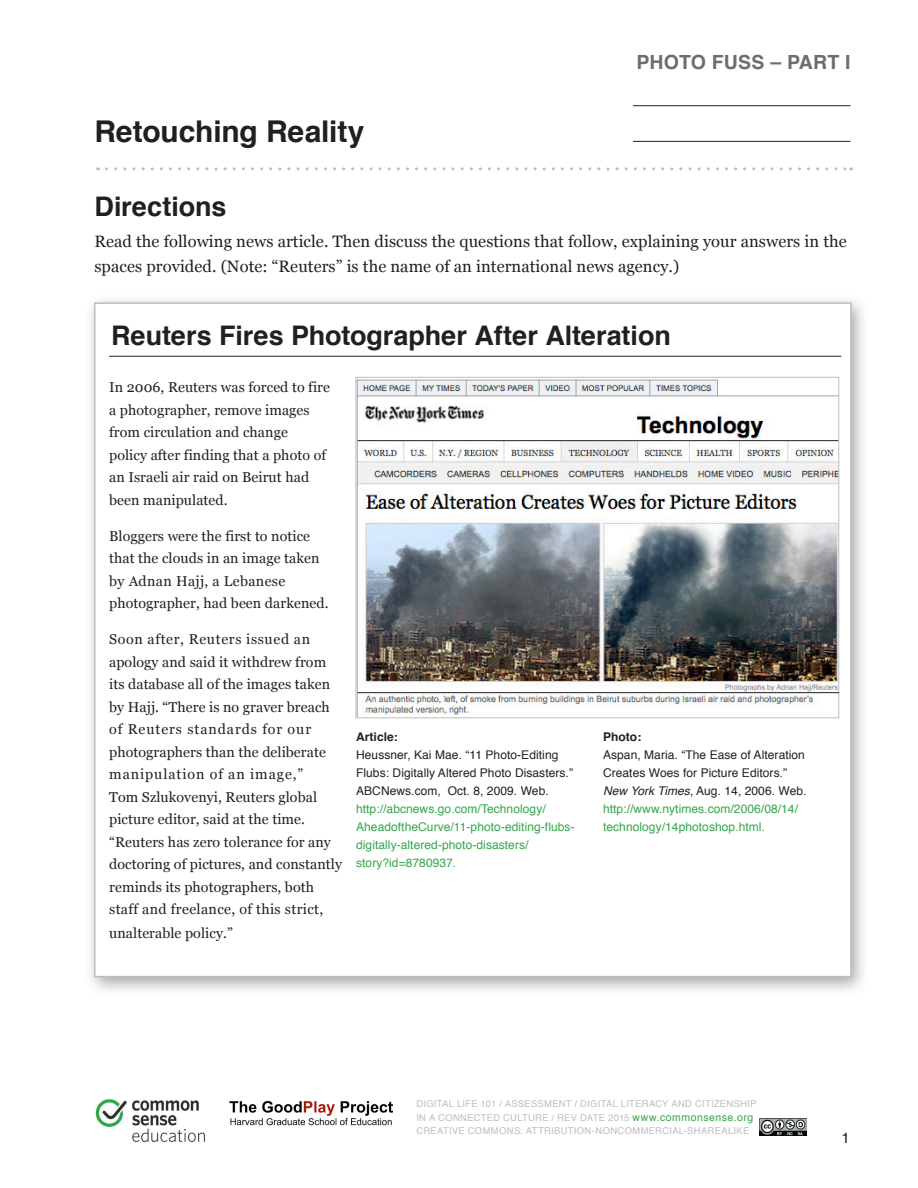
<style>
.page{position:relative;width:918px;height:1188px;background:#fff}
.page>*{position:absolute;margin:0;border:0;box-sizing:border-box;transform-origin:0 0}
.t1{font:700 30px "Helvetica";letter-spacing:-.005em;color:#231f20}
.Header_-_Mid_High_Sc{font:700 27px "Helvetica";letter-spacing:-.005em;color:#231f20}
.t2{font:700 19.5px "Helvetica";letter-spacing:.005em;color:#6c6d70}
.Text_-_Mid___Highsch{font:16.5px/25.5px "Georgia";letter-spacing:.005em;color:#231f20}
.t3{font:15px "Helvetica";color:#231f20}
.Text{font:14.25px/22.5px "Georgia";letter-spacing:.005em;color:#231f20}
.Text-2{font:12px/18px "Helvetica";letter-spacing:.005em;color:#33a749}
.Text-3{font:12px/18px "Helvetica";letter-spacing:.005em;color:#231f20}
.t4{font:9.3px/13.5px "Helvetica";letter-spacing:.035em;color:#bcbdc0}
.s1{font-weight:700;color:#231f20}
.s2{color:#231f20}
.s3{font-weight:700}
.s4{font-style:italic}
.s5{color:#33a749}
.s6{font-size:10.5px;color:#33a749}
</style>
<div class="page">
<hr style="left:633px;top:105px;width:217px;height:1px;background:#231f20">
<hr style="left:633px;top:141px;width:217px;height:1px;background:#231f20">
<svg style="left:107px;top:167px;width:745px;height:3px"></svg>
<img style="left:230px;top:1100px;width:162px;height:26px">
<img style="left:760px;top:1119px;width:47px;height:16px">
<img style="left:95px;top:1099px;width:110px;height:44px">
<div style="left:84px;top:294px;width:786px;height:703px;background:#8a8c8f;opacity:.75"></div>
<div style="left:94px;top:302px;width:758px;height:675px;background:#fff;border:2px solid #bcbdc0"></div>
<img style="left:358px;top:379px;width:479px;height:336px">
<hr style="left:357px;top:692px;width:482px;height:1px;background:#231f20">
<hr style="left:109px;top:356px;width:732px;height:1px;background:#231f20">
<h1 class="t1" style="left:94px;top:107px;width:272px">Retouching Reality</h1>
<h3 class="t2" style="left:637px;top:46px;width:215px">PHOTO FUSS – PART I</h3>
<p class="Header_-_Mid_High_Sc" style="left:94px;top:185px;width:134px">Directions</p>
<p class="Text_-_Mid___Highsch" style="left:94px;top:228px;width:754px">Read the following news article. Then discuss the questions that follow, explaining your answers in the spaces provided. (Note: “Reuters” is the name of an international news agency.)</p>
<p class="Header_-_Mid_High_Sc" style="left:111px;top:314px;width:561px">Reuters Fires Photographer After Alteration</p>
<p class="Text" style="left:109px;top:375px;width:222px">In 2006, Reuters was forced to fire a photographer, remove images from circulation and change<br>policy after finding that a photo of an Israeli air raid on Beirut had been manipulated.</p>
<p class="Text" style="left:109px;top:524px;width:221px">Bloggers were the first to notice that the clouds in an image taken by Adnan Hajj, a Lebanese photographer, had been darkened.</p>
<p class="Text" style="left:109px;top:627px;width:234px">Soon after, Reuters issued an apology and said it withdrew from its database all of the images taken by Hajj. “There is no graver breach of Reuters standards for our photographers than the deliberate manipulation of an image,”<br>Tom Szlukovenyi, Reuters global picture editor, said at the time. “Reuters has zero tolerance for any doctoring of pictures, and constantly reminds its photographers, both staff and freelance, of this strict,</p>
<p class="Text" style="left:109px;top:921px;width:125px">unalterable policy.”</p>
<p class="Text-2" style="left:356px;top:728px;width:220px"><span class="s1">Article:<br></span><span class="s2">Heussner, Kai Mae. “11 Photo-Editing Flubs: Digitally Altered Photo Disasters.” ABCNews.com, Oct. 8, 2009. Web. </span>http://abcnews.go.com/Technology/ AheadoftheCurve/11-photo-editing-flubs&shy;digitally-altered-photo-disasters/ story?id=8780937.</p>
<p class="Text-3" style="left:603px;top:728px;width:205px"><span class="s3">Photo:<br></span>Aspan, Maria. “The Ease of Alteration<br>Creates Woes for Picture Editors.”<br><span class="s4">New York Times</span>, Aug. 14, 2006. Web. <span class="s5">http://www.nytimes.com/2006/08/14/ technology/14photoshop.html.</span></p>
<p class="t4" style="left:416px;top:1098px;width:342px">DIGITAL LIFE 101 / ASSESSMENT / DIGITAL LITERACY AND CITIZENSHIP<br>IN A CONNECTED CULTURE / REV DATE 2015 <span class="s6">www.commonsense.org</span></p>
<p class="t4" style="left:416px;top:1125px;width:335px">CREATIVE COMMONS: ATTRIBUTION-NONCOMMERCIAL-SHAREALIKE</p>
<p class="t3" style="left:842px;top:1126px;width:10px">1</p>
</div>
